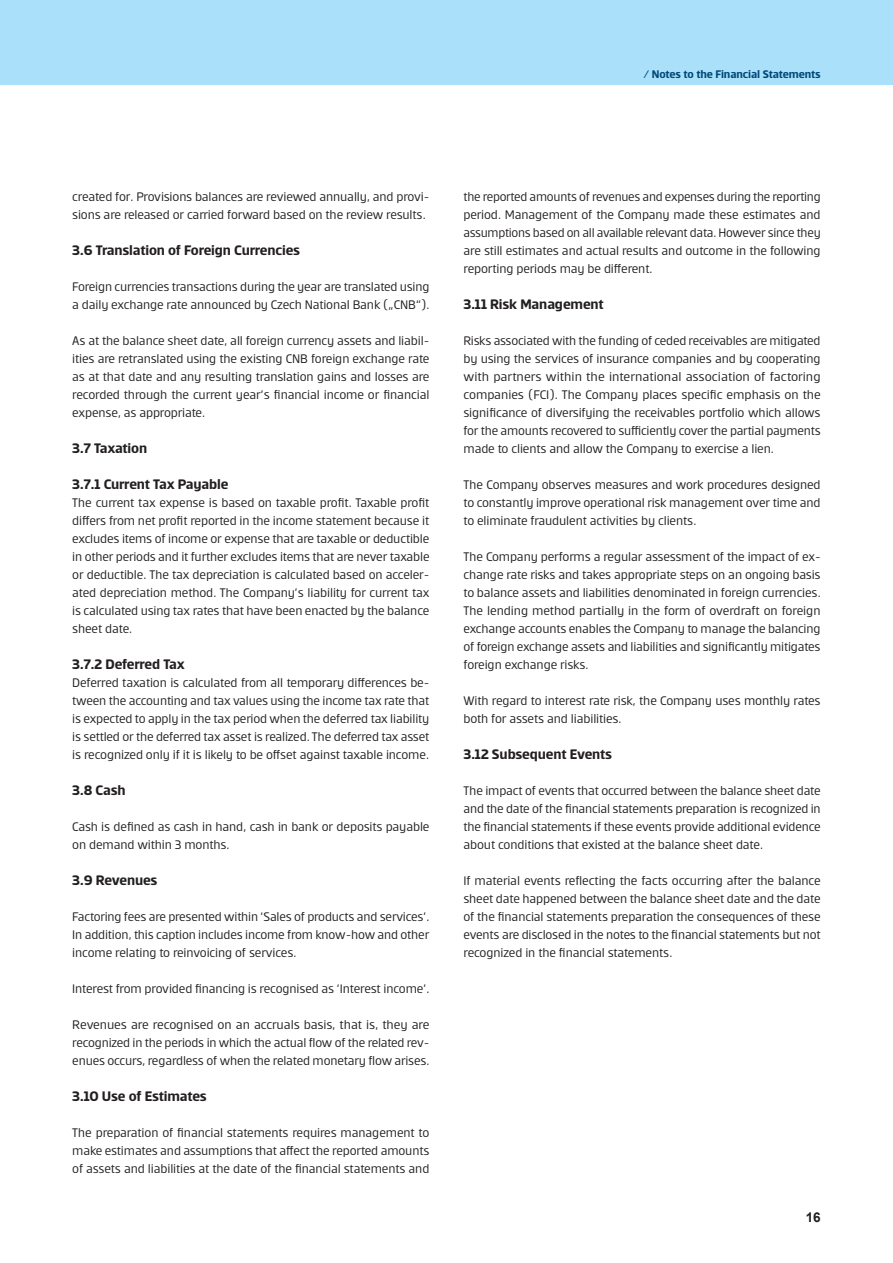
<style>
.page{position:relative;width:893px;height:1263px;background:#fff}
.page>*{position:absolute;margin:0;border:0;box-sizing:border-box;transform-origin:0 0}
.czd_Podnadpis_2{font:700 15px "Erste";letter-spacing:-.015em;color:#231f20}
._10_czf_Text{font:13.5px/18px "Erste";letter-spacing:-.01em;color:#231f20;text-align:justify}
._10_czg_Text_Prvni1{font:13.5px/18px "Erste";letter-spacing:-.01em;color:#231f20;text-align:justify}
.t1{font:700 13.5px "Arial";color:#231f20}
.t2{font:700 12px "Erste";letter-spacing:-.01em;color:#00497b}
</style>
<div class="page">
<div style="left:0;top:0;width:893px;height:85px;background:#aae0f9"></div>
<p class="t2" style="left:643px;top:68px;width:179px">/ Notes to the Financial Statements</p>
<p class="_10_czf_Text" style="left:72px;top:187px;width:359px">created for. Provisions balances are reviewed annually, and provi&shy;sions are released or carried forward based on the review results.</p>
<p class="czd_Podnadpis_2" style="left:72px;top:242px;width:229px">3.6 Translation of Foreign Currencies</p>
<p class="_10_czf_Text" style="left:72px;top:277px;width:359px">Foreign currencies transactions during the year are translated using a daily exchange rate announced by Czech National Bank („CNB“).</p>
<p class="_10_czf_Text" style="left:72px;top:331px;width:359px">As at the balance sheet date, all foreign currency assets and liabil&shy;ities are retranslated using the existing CNB foreign exchange rate as at that date and any resulting translation gains and losses are recorded through the current year’s financial income or financial expense, as appropriate.</p>
<p class="czd_Podnadpis_2" style="left:72px;top:440px;width:76px">3.7 Taxation</p>
<p class="czd_Podnadpis_2" style="left:72px;top:476px;width:158px">3.7.1 Current Tax Payable</p>
<p class="_10_czg_Text_Prvni1" style="left:72px;top:493px;width:359px">The current tax expense is based on taxable profit. Taxable profit differs from net profit reported in the income statement because it excludes items of income or expense that are taxable or deductible in other periods and it further excludes items that are never taxable or deductible. The tax depreciation is calculated based on acceler&shy;ated depreciation method. The Company’s liability for current tax is calculated using tax rates that have been enacted by the balance sheet date.</p>
<p class="czd_Podnadpis_2" style="left:72px;top:656px;width:114px">3.7.2 Deferred Tax</p>
<p class="_10_czg_Text_Prvni1" style="left:72px;top:673px;width:359px">Deferred taxation is calculated from all temporary differences be&shy;tween the accounting and tax values using the income tax rate that is expected to apply in the tax period when the deferred tax liability is settled or the deferred tax asset is realized. The deferred tax asset is recognized only if it is likely to be offset against taxable income.</p>
<p class="czd_Podnadpis_2" style="left:72px;top:782px;width:55px">3.8 Cash</p>
<p class="_10_czf_Text" style="left:72px;top:817px;width:359px">Cash is defined as cash in hand, cash in bank or deposits payable on demand within 3 months.</p>
<p class="czd_Podnadpis_2" style="left:72px;top:872px;width:87px">3.9 Revenues</p>
<p class="_10_czf_Text" style="left:72px;top:907px;width:359px">Factoring fees are presented within ‘Sales of products and services’.<br>In addition, this caption includes income from know-how and other income relating to reinvoicing of services.</p>
<p class="_10_czf_Text" style="left:72px;top:979px;width:359px">Interest from provided financing is recognised as ‘Interest income’.</p>
<p class="_10_czf_Text" style="left:72px;top:1015px;width:359px">Revenues are recognised on an accruals basis, that is, they are recognized in the periods in which the actual flow of the related rev&shy;enues occurs, regardless of when the related monetary flow arises.</p>
<p class="czd_Podnadpis_2" style="left:72px;top:1088px;width:136px">3.10 Use of Estimates</p>
<p class="_10_czf_Text" style="left:72px;top:1123px;width:359px">The preparation of financial statements requires management to make estimates and assumptions that affect the reported amounts of assets and liabilities at the date of the financial statements and</p>
<p class="_10_czf_Text" style="left:463px;top:187px;width:359px">the reported amounts of revenues and expenses during the reporting period. Management of the Company made these estimates and assumptions based on all available relevant data. However since they are still estimates and actual results and outcome in the following reporting periods may be different.</p>
<p class="czd_Podnadpis_2" style="left:463px;top:296px;width:142px">3.11 Risk Management</p>
<p class="_10_czf_Text" style="left:463px;top:331px;width:359px">Risks associated with the funding of ceded receivables are mitigated by using the services of insurance companies and by cooperating with partners within the international association of factoring companies (FCI). The Company places specific emphasis on the significance of diversifying the receivables portfolio which allows for the amounts recovered to sufficiently cover the partial payments made to clients and allow the Company to exercise a lien.</p>
<p class="_10_czf_Text" style="left:463px;top:475px;width:359px">The Company observes measures and work procedures designed to constantly improve operational risk management over time and to eliminate fraudulent activities by clients.</p>
<p class="_10_czf_Text" style="left:463px;top:547px;width:359px">The Company performs a regular assessment of the impact of ex&shy;change rate risks and takes appropriate steps on an ongoing basis to balance assets and liabilities denominated in foreign currencies.<br>The lending method partially in the form of overdraft on foreign exchange accounts enables the Company to manage the balancing of foreign exchange assets and liabilities and significantly mitigates foreign exchange risks.</p>
<p class="_10_czf_Text" style="left:463px;top:691px;width:359px">With regard to interest rate risk, the Company uses monthly rates both for assets and liabilities.</p>
<p class="czd_Podnadpis_2" style="left:463px;top:746px;width:150px">3.12 Subsequent Events</p>
<p class="_10_czf_Text" style="left:463px;top:781px;width:359px">The impact of events that occurred between the balance sheet date and the date of the financial statements preparation is recognized in the financial statements if these events provide additional evidence about conditions that existed at the balance sheet date.</p>
<p class="_10_czf_Text" style="left:463px;top:871px;width:359px">If material events reflecting the facts occurring after the balance sheet date happened between the balance sheet date and the date of the financial statements preparation the consequences of these events are disclosed in the notes to the financial statements but not recognized in the financial statements.</p>
<p class="t1" style="left:806px;top:1207px;width:17px">16</p>
</div>
